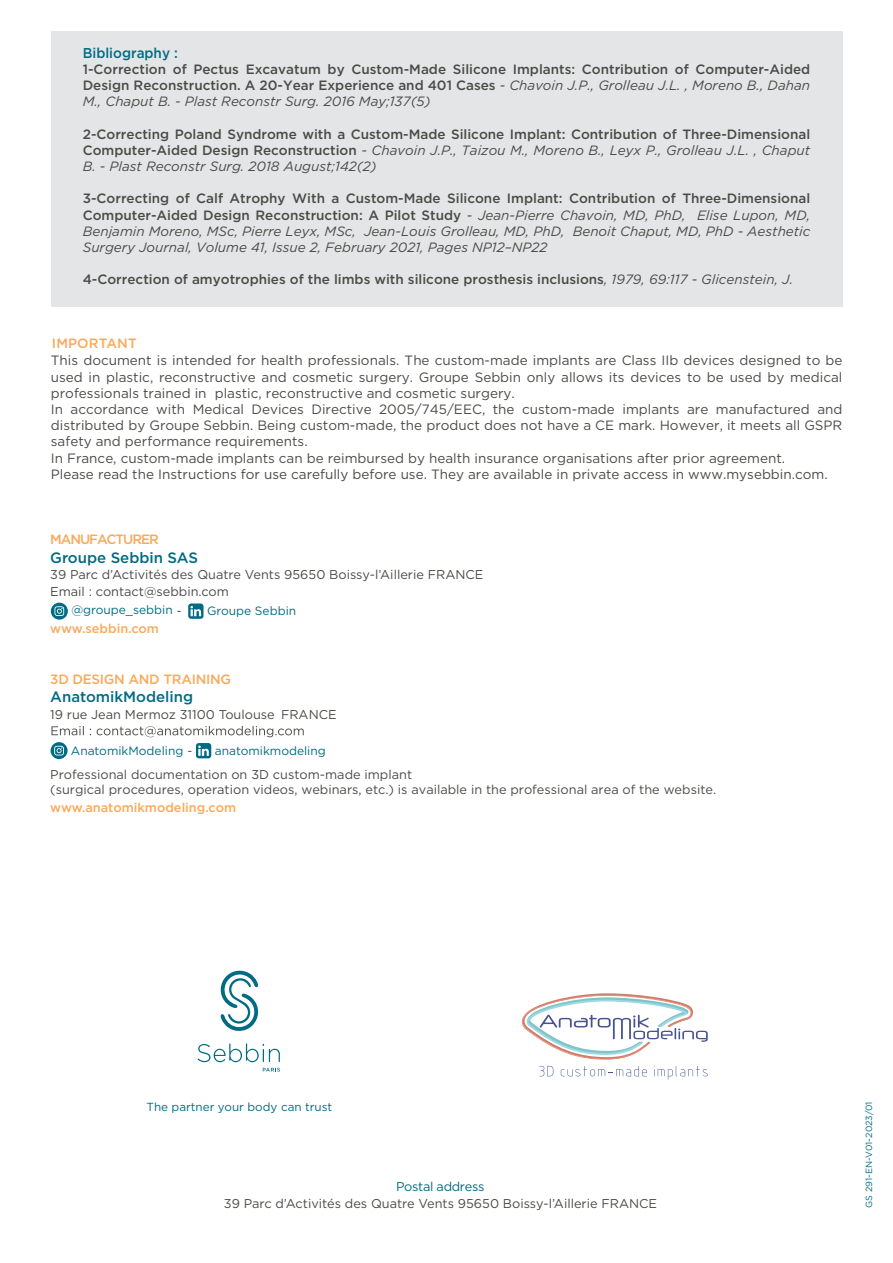
<style>
.page{position:relative;width:893px;height:1263px;background:#fff}
.page>*{position:absolute;margin:0;border:0;box-sizing:border-box;transform-origin:0 0}
.t1{font:500 15px "Gotham";color:#006b82}
.t2{font:500 14.25px "Gotham";color:#006b82;scale:.95 1}
.t3{font:13.5px/16.2px "Gotham";color:#484c46}
.t4{font:500 13.5px/16.2px "Gotham";color:#484c46;text-align:justify}
.t5{font:italic 13.5px/16.2px "Gotham";color:#484c46;text-align:justify}
.t6{font:500 13.5px "Gotham";letter-spacing:-.02em;color:#f9a95c}
.t7{font:500 13.5px "Gotham";letter-spacing:-.08em;color:#f9a95c}
.t8{font:500 13.5px "Gotham";letter-spacing:.01em;color:#f9a95c}
.t9{font:12.75px/15.3px "Gotham";color:#484c46}
.t10{font:500 12.75px "Gotham";color:#f9a95c}
.t11{font:12.75px "Gotham";letter-spacing:-.025em;color:#006b82}
.t12{font:12px "Gotham";color:#006b82}
.t13{font:11.7px "Gotham";color:#006b82}
.t14{font:9px "Gotham";color:#006b82}
.s1{font-weight:400;font-style:italic}
.s2{font-weight:500;font-style:normal}
.s3{color:#484c46}
</style>
<div class="page">
<div style="left:51px;top:31px;width:791px;height:276px;background:#e4e5e7"></div>
<svg style="left:522px;top:993px;width:186px;height:66px"></svg>
<svg style="left:539px;top:1066px;width:14px;height:10px"></svg>
<svg style="left:561px;top:1066px;width:86px;height:10px"></svg>
<svg style="left:654px;top:1066px;width:54px;height:13px"></svg>
<svg style="left:198px;top:1043px;width:82px;height:19px"></svg>
<svg style="left:263px;top:1068px;width:17px;height:3px"></svg>
<svg style="left:220px;top:971px;width:39px;height:60px"></svg>
<svg style="left:51px;top:603px;width:17px;height:17px"></svg>
<svg style="left:51px;top:726px;width:253px;height:33px"></svg>
<svg style="left:188px;top:603px;width:16px;height:16px"></svg>
<p class="t2" style="left:83px;top:43px;width:102px">Bibliography :</p>
<p class="t4" style="left:83px;top:61px;width:729px">1-Correction of Pectus Excavatum by Custom-Made Silicone Implants: Contribution of Computer-Aided Design Reconstruction. A 20-Year Experience and 401 Cases <span class="s1">- Chavoin J.P., Grolleau J.L. , Moreno B., Dahan M., Chaput B. - Plast Reconstr Surg. 2016 May;137(5)</span></p>
<p class="t4" style="left:83px;top:125px;width:729px">2-Correcting Poland Syndrome with a Custom-Made Silicone Implant: Contribution of Three-Dimensional Computer-Aided Design Reconstruction <span class="s1">- Chavoin J.P., Taizou M., Moreno B., Leyx P., Grolleau J.L. , Chaput B. - Plast Reconstr Surg. 2018 August;142(2)</span></p>
<p class="t5" style="left:83px;top:190px;width:729px"><span class="s2">3-Correcting of Calf Atrophy With a Custom-Made Silicone Implant: Contribution of Three-Dimensional Computer-Aided Design Reconstruction: A Pilot Study</span> - Jean-Pierre Chavoin, MD, PhD, Elise Lupon, MD, Benjamin Moreno, MSc, Pierre Leyx, MSc, Jean-Louis Grolleau, MD, PhD, Benoit Chaput, MD, PhD - Aesthetic Surgery Journal, Volume 41, Issue 2, February 2021, Pages NP12–NP22</p>
<p class="t4" style="left:83px;top:271px;width:712px">4-Correction of amyotrophies of the limbs with silicone prosthesis inclusions<span class="s1">, 1979, 69:117 - Glicenstein, J.</span></p>
<p class="t8" style="left:52px;top:334px;width:86px">IMPORTANT</p>
<p class="t3" style="left:51px;top:352px;width:793px">This document is intended for health professionals. The custom-made implants are Class IIb devices designed to be used in plastic, reconstructive and cosmetic surgery. Groupe Sebbin only allows its devices to be used by medical professionals trained in plastic, reconstructive and cosmetic surgery.<br>In accordance with Medical Devices Directive 2005/745/EEC, the custom-made implants are manufactured and distributed by Groupe Sebbin. Being custom-made, the product does not have a CE mark. However, it meets all GSPR safety and performance requirements.<br>In France, custom-made implants can be reimbursed by health insurance organisations after prior agreement.<br>Please read the Instructions for use carefully before use. They are available in private access in www.mysebbin.com.</p>
<p class="t7" style="left:50px;top:530px;width:110px">MANUFACTURER</p>
<p class="t1" style="left:50px;top:548px;width:150px">Groupe Sebbin SAS</p>
<p class="t9" style="left:50px;top:566px;width:435px;line-height:16.5px">39 Parc d’Activités des Quatre Vents 95650 Boissy-l’Aillerie FRANCE<br>Email : contact@sebbin.com</p>
<p class="t12" style="left:71px;top:602px;width:112px">@groupe_sebbin <span class="s3">-</span></p>
<p class="t12" style="left:207px;top:603px;width:91px">Groupe Sebbin</p>
<p class="t10" style="left:50px;top:620px;width:110px">www.sebbin.com</p>
<p class="t6" style="left:50px;top:670px;width:182px">3D DESIGN AND TRAINING</p>
<p class="t1" style="left:50px;top:687px;width:144px">AnatomikModeling</p>
<p class="t9" style="left:50px;top:706px;width:288px">19 rue Jean Mermoz 31100 Toulouse FRANCE</p>
<p class="t12" style="left:71px;top:743px;width:123px">AnatomikModeling <span class="s3">-</span></p>
<p class="t12" style="left:215px;top:743px;width:112px">anatomikmodeling</p>
<p class="t9" style="left:50px;top:766px;width:667px">Professional documentation on 3D custom-made implant<br>(surgical procedures, operation videos, webinars, etc.) is available in the professional area of the website.</p>
<p class="t10" style="left:50px;top:799px;width:187px">www.anatomikmodeling.com</p>
<p class="t13" style="left:147px;top:1099px;width:187px">The partner your body can trust</p>
<p class="t11" style="left:396px;top:1178px;width:90px">Postal address</p>
<p class="t9" style="left:224px;top:1195px;width:435px">39 Parc d’Activités des Quatre Vents 95650 Boissy-l’Aillerie FRANCE</p>
<p class="t14" style="left:863px;top:1208px;width:108px;rotate:-90deg">GS 291-EN-V01-2023/01</p>
</div>
